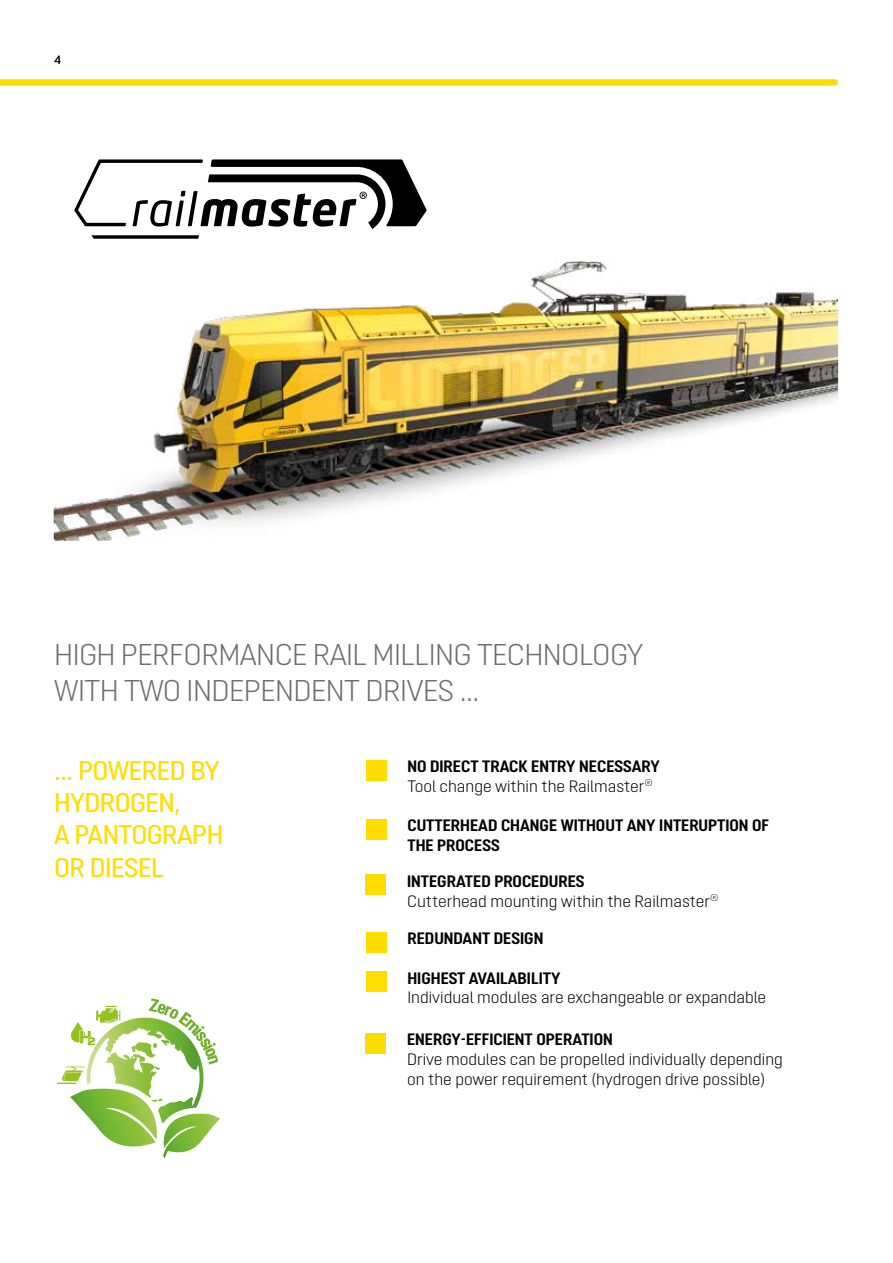
<style>
.page{position:relative;width:893px;height:1263px;background:#fff}
.page>*{position:absolute;margin:0;border:0;box-sizing:border-box;transform-origin:0 0}
.t1{font:300 30px/36px "Opinion Pro";letter-spacing:-.02em;color:#706f6f}
.t2{font:500 27px/32.4px "Opinion Pro";letter-spacing:-.02em;color:#fd0}
.t3{font:300 16.5px/19.8px "Opinion Pro";color:#000}
.t4{font:700 16.5px/19.8px "Opinion Pro";color:#000}
.t5{font:12px "Opinion Pro";color:#000}
.s1{font-weight:700}
</style>
<div class="page">
<div style="left:366px;top:760px;width:21px;height:21px;background:#fd0"></div>
<div style="left:366px;top:819px;width:21px;height:20px;background:#fd0"></div>
<div style="left:366px;top:932px;width:21px;height:20px;background:#fd0"></div>
<div style="left:366px;top:972px;width:21px;height:20px;background:#fd0"></div>
<div style="left:365px;top:1033px;width:21px;height:20px;background:#fd0"></div>
<div style="left:365px;top:875px;width:21px;height:20px;background:#fd0"></div>
<div style="left:0;top:79px;width:835px;height:6px;background:#fd0"></div>
<img style="left:54px;top:261px;width:784px;height:280px">
<svg style="left:74px;top:159px;width:353px;height:80px"></svg>
<svg style="left:57px;top:998px;width:163px;height:160px"></svg>
<p class="t5" style="left:54px;top:53px;width:8px">4</p>
<h1 class="t1" style="left:54px;top:636px;width:591px">HIGH PERFORMANCE RAIL MILLING TECHNOLOGY<br>WITH TWO INDEPENDENT DRIVES ...</h1>
<h2 class="t2" style="left:54px;top:754px;width:171px">... POWERED BY<br>HYDROGEN,<br>A PANTOGRAPH<br>OR DIESEL</h2>
<p class="t3" style="left:407px;top:756px;width:254px"><span class="s1">NO DIRECT TRACK ENTRY NECESSARY<br></span>Tool change within the Railmaster<sup>®</sup></p>
<p class="t4" style="left:407px;top:815px;width:363px">CUTTERHEAD CHANGE WITHOUT ANY INTERUPTION OF<br>THE PROCESS</p>
<p class="t3" style="left:407px;top:871px;width:313px"><span class="s1">INTEGRATED PROCEDURES<br></span>Cutterhead mounting within the Railmaster<sup>®</sup></p>
<p class="t4" style="left:407px;top:928px;width:137px">REDUNDANT DESIGN</p>
<p class="t4" style="left:407px;top:968px;width:154px">HIGHEST AVAILABILITY</p>
<p class="t3" style="left:407px;top:988px;width:360px">Individual modules are exchangeable or expandable</p>
<p class="t4" style="left:407px;top:1029px;width:207px">ENERGY-EFFICIENT OPERATION</p>
<p class="t3" style="left:407px;top:1049px;width:377px">Drive modules can be propelled individually depending on the power requirement (hydrogen drive possible)</p>
</div>
